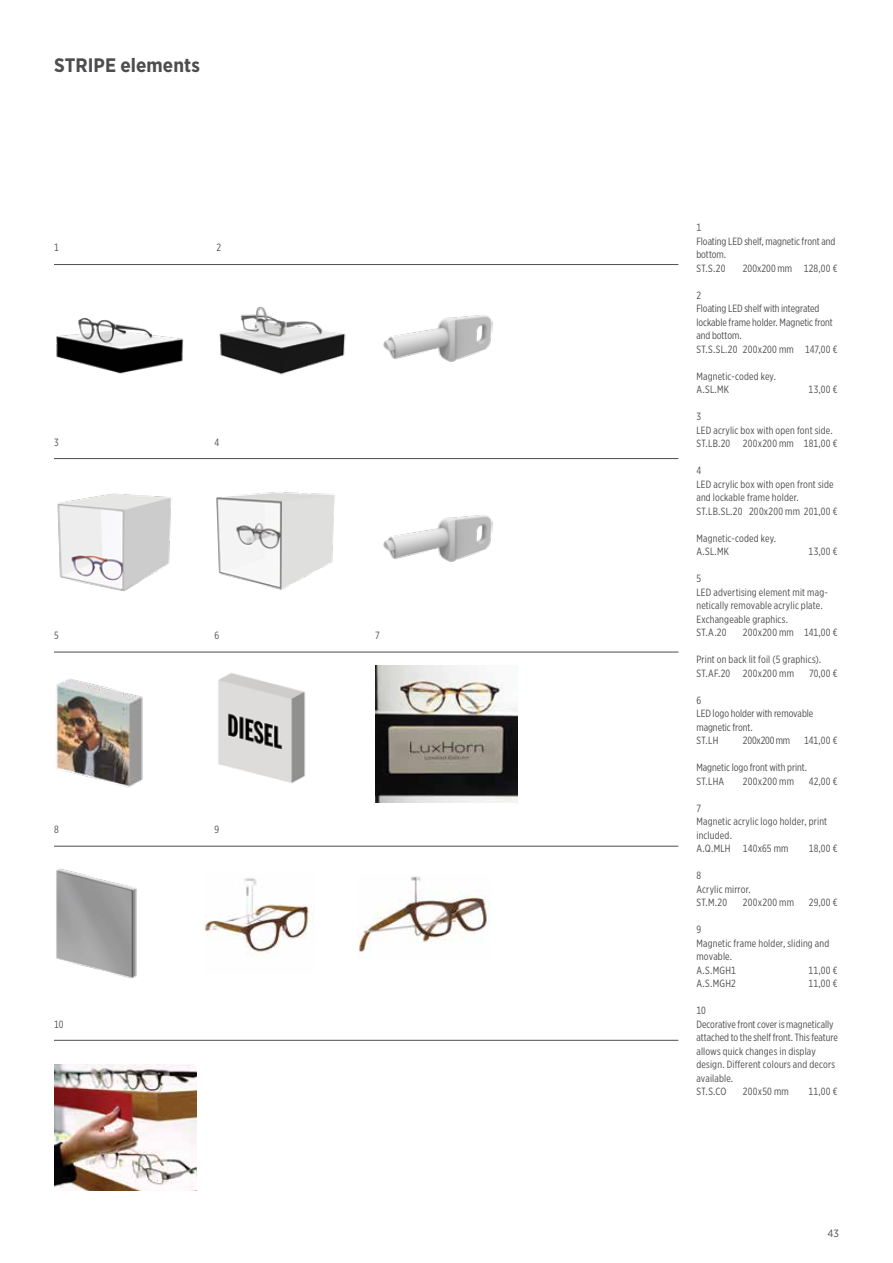
<style>
.page{position:relative;width:893px;height:1263px;background:#fff}
.page>*{position:absolute;margin:0;border:0;box-sizing:border-box;transform-origin:0 0}
.t1{font:700 19.5px "Gotham Narrow";letter-spacing:.005em;color:#4d4d4f}
.t2{font:10.5px/13.5px "Gotham X Narrow";letter-spacing:.015em;color:#4d4d4f}
.t3{font:10.5px "Gotham X Narrow";letter-spacing:-.02em;color:#4d4d4f}
.t4{font:10.5px "Gotham Narrow";color:#4d4d4f}
</style>
<div class="page">
<hr style="left:54px;top:458px;width:624px;height:1px;background:#4d4d4f">
<hr style="left:54px;top:652px;width:624px;height:1px;background:#4d4d4f">
<hr style="left:54px;top:846px;width:624px;height:1px;background:#4d4d4f">
<hr style="left:54px;top:1040px;width:624px;height:1px;background:#4d4d4f">
<hr style="left:54px;top:264px;width:624px;height:1px;background:#4d4d4f">
<img style="left:57px;top:493px;width:114px;height:98px">
<img style="left:204px;top:459px;width:142px;height:131px">
<img style="left:219px;top:306px;width:127px;height:69px">
<img style="left:383px;top:315px;width:109px;height:47px">
<img style="left:383px;top:515px;width:109px;height:47px">
<img style="left:56px;top:318px;width:128px;height:56px">
<img style="left:54px;top:1065px;width:143px;height:126px">
<img style="left:56px;top:868px;width:81px;height:111px">
<img style="left:218px;top:673px;width:87px;height:111px">
<img style="left:56px;top:679px;width:87px;height:109px">
<img style="left:204px;top:878px;width:110px;height:79px">
<img style="left:375px;top:665px;width:143px;height:137px">
<img style="left:357px;top:876px;width:134px;height:76px">
<h1 class="t1" style="left:54px;top:53px;width:147px">STRIPE elements</h1>
<p class="t2" style="left:54px;top:241px;width:6px">1</p>
<p class="t2" style="left:216px;top:241px;width:6px">2</p>
<p class="t2" style="left:54px;top:435px;width:6px">3</p>
<p class="t2" style="left:215px;top:435px;width:6px">4</p>
<p class="t2" style="left:54px;top:629px;width:6px">5</p>
<p class="t2" style="left:215px;top:629px;width:6px">6</p>
<p class="t2" style="left:54px;top:823px;width:6px">8</p>
<p class="t2" style="left:215px;top:823px;width:6px">9</p>
<p class="t2" style="left:54px;top:1017px;width:11px">10</p>
<p class="t2" style="left:375px;top:629px;width:6px">7</p>
<p class="t2" style="left:696px;top:221px;width:140px">1<br>Floating LED shelf, magnetic front and bottom.<br>ST.S.20</p>
<p class="t2" style="left:743px;top:261px;width:96px">200x200 mm 128,00 €</p>
<p class="t2" style="left:696px;top:288px;width:143px">2<br>Floating LED shelf with integrated lockable frame holder. Magnetic front and bottom.<br>ST.S.SL.20 200x200 mm 147,00 €</p>
<p class="t2" style="left:696px;top:369px;width:81px">Magnetic-coded key.<br>A.SL.MK</p>
<p class="t2" style="left:809px;top:383px;width:30px">13,00 €</p>
<p class="t2" style="left:696px;top:410px;width:143px">3<br>LED acrylic box with open font side.<br>ST.LB.20 200x200 mm 181,00 €</p>
<p class="t2" style="left:696px;top:464px;width:143px">4<br>LED acrylic box with open front side and lockable frame holder.<br>ST.LB.SL.20 200x200 mm 201,00 €</p>
<p class="t2" style="left:696px;top:531px;width:81px">Magnetic-coded key.<br>A.SL.MK</p>
<p class="t2" style="left:809px;top:545px;width:30px">13,00 €</p>
<p class="t2" style="left:696px;top:572px;width:133px">5<br>LED advertising element mit mag&shy;netically removable acrylic plate.<br>Exchangeable graphics.<br>ST.A.20</p>
<p class="t2" style="left:743px;top:626px;width:96px">200x200 mm 141,00 €</p>
<p class="t2" style="left:696px;top:653px;width:126px">Print on back lit foil (5 graphics).<br>ST.AF.20 200x200 mm</p>
<p class="t2" style="left:809px;top:666px;width:30px">70,00 €</p>
<p class="t2" style="left:696px;top:693px;width:118px">6<br>LED logo holder with removable magnetic front.<br>ST.LH</p>
<p class="t3" style="left:743px;top:734px;width:49px">200x200 mm</p>
<p class="t2" style="left:804px;top:734px;width:35px">141,00 €</p>
<p class="t2" style="left:696px;top:761px;width:112px">Magnetic logo front with print.<br>ST.LHA</p>
<p class="t2" style="left:743px;top:774px;width:53px">200x200 mm</p>
<p class="t2" style="left:809px;top:774px;width:30px">42,00 €</p>
<p class="t2" style="left:696px;top:801px;width:132px">7<br>Magnetic acrylic logo holder, print included.<br>A.Q.MLH 140x65 mm</p>
<p class="t2" style="left:809px;top:842px;width:30px">18,00 €</p>
<p class="t2" style="left:696px;top:869px;width:56px">8<br>Acrylic mirror.<br>ST.M.20</p>
<p class="t2" style="left:743px;top:896px;width:53px">200x200 mm</p>
<p class="t2" style="left:809px;top:896px;width:30px">29,00 €</p>
<p class="t2" style="left:696px;top:923px;width:134px">9<br>Magnetic frame holder, sliding and movable.<br>A.S.MGH1</p>
<p class="t2" style="left:809px;top:963px;width:30px">11,00 €</p>
<p class="t2" style="left:696px;top:977px;width:41px">A.S.MGH2</p>
<p class="t2" style="left:809px;top:977px;width:30px">11,00 €</p>
<p class="t2" style="left:696px;top:1004px;width:143px">10<br>Decorative front cover is magnetically attached to the shelf front. This feature allows quick changes in display design. Different colours and decors available.<br>ST.S.CO</p>
<p class="t2" style="left:743px;top:1085px;width:47px">200x50 mm</p>
<p class="t2" style="left:809px;top:1085px;width:30px">11,00 €</p>
<p class="t4" style="left:827px;top:1227px;width:13px">43</p>
</div>
